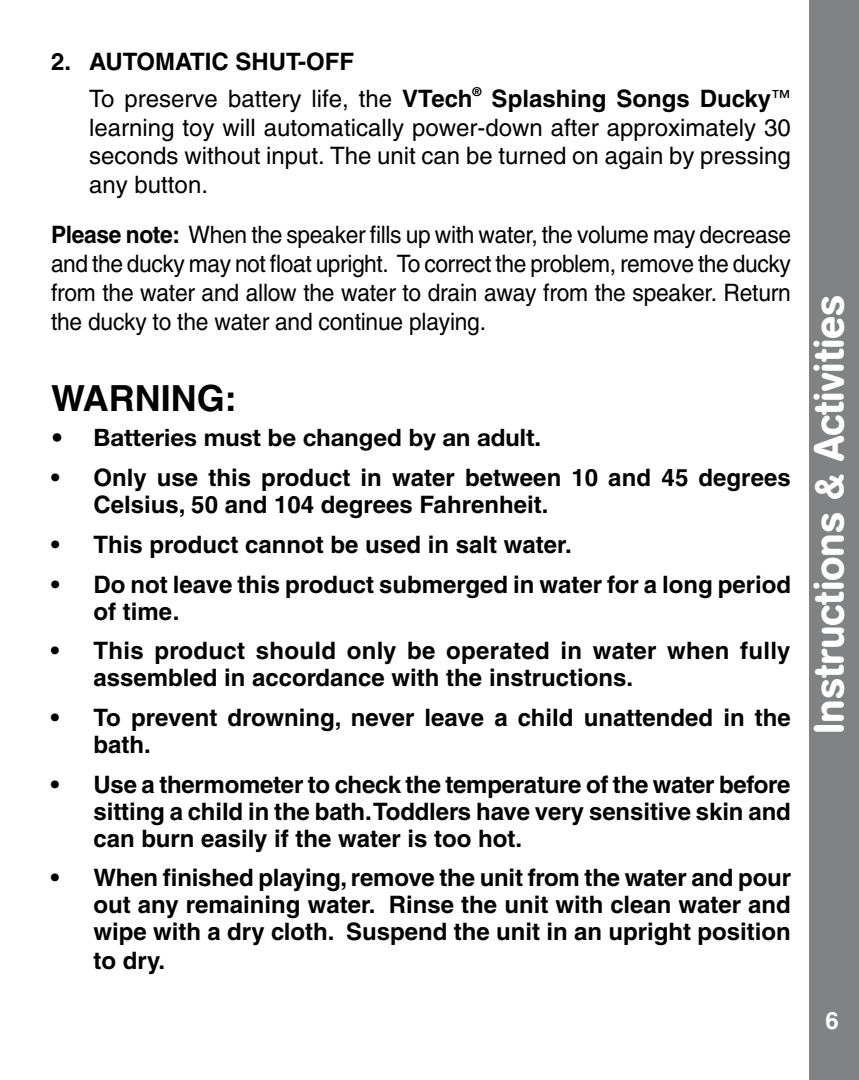
<style>
.page{position:relative;width:859px;height:1080px;background:#fff}
.page>*{position:absolute;margin:0;border:0;box-sizing:border-box;transform-origin:0 0}
.t1{font:500 42px "AG Book Rounded";color:#fff}
.t2{font:700 36px "Helvetica";color:#000}
.t3{font:700 24px/27px "Helvetica";color:#000}
.t4{font:24px/28.8px "Helvetica";color:#000;text-align:justify;scale:.95 1}
.t5{font:24px/28.8px "Helvetica";color:#000}
.t6{font:700 24px "Helvetica Neue";color:#000}
.t7{font:700 12.3px "Helvetica";color:#000}
.s1{font-weight:700}
.s2{font-size:19.5px}
</style>
<div class="page">
<div style="left:809px;top:0;width:50px;height:1080px;background:#808284"></div>
<p class="t5" style="left:89px;top:43px;width:385px;line-height:37.2px;text-indent:-38px"><span class="s1">2. AUTOMATIC SHUT-OFF<br></span>To preserve battery life, the <span class="s1">VTech</span></p>
<p class="t7" style="left:473px;top:84px;width:11px">®</p>
<p class="t5" style="left:89px;top:84px;width:703px;text-align:justify;text-indent:402px"><span class="s1">Splashing Songs Ducky</span><span class="s2">™ </span>learning toy will automatically power-down after approximately 30 seconds without input. The unit can be turned on again by pressing any button.</p>
<p class="t4" style="left:51px;top:220px;width:781px"><span class="s1">Please note:</span> When the speaker fills up with water, the volume may decrease and the ducky may not float upright. To correct the problem, remove the ducky from the water and allow the water to drain away from the speaker. Return the ducky to the water and continue playing.</p>
<h2 class="t2" style="left:51px;top:376px;width:187px">WARNING:</h2>
<p class="t6" style="left:51px;top:423px;width:492px">• Batteries must be changed by an adult.</p>
<p class="t3" style="left:94px;top:464px;width:699px;text-indent:-43px">• Only use this product in water between 10 and 45 degrees<br>Celsius, 50 and 104 degrees Fahrenheit.</p>
<p class="t3" style="left:51px;top:531px;width:522px">• This product cannot be used in salt water.</p>
<p class="t3" style="left:94px;top:570px;width:699px;text-indent:-42px">• Do not leave this product submerged in water for a long period of time.</p>
<p class="t3" style="left:94px;top:637px;width:698px;text-indent:-43px">• This product should only be operated in water when fully assembled in accordance with the instructions.</p>
<p class="t3" style="left:94px;top:704px;width:699px;text-indent:-43px">• To prevent drowning, never leave a child unattended in the bath.</p>
<p class="t3" style="left:94px;top:770px;width:699px;text-align:justify;text-indent:-43px">• Use a thermometer to check the temperature of the water before sitting a child in the bath. Toddlers have very sensitive skin and can burn easily if the water is too hot.</p>
<p class="t3" style="left:94px;top:864px;width:699px;text-align:justify;text-indent:-43px">• When finished playing, remove the unit from the water and pour out any remaining water. Rinse the unit with clean water and wipe with a dry cloth. Suspend the unit in an upright position to dry.</p>
<h1 class="t1" style="left:804px;top:734px;width:441px;rotate:-90deg">Instructions &amp; Activities</h1>
</div>
